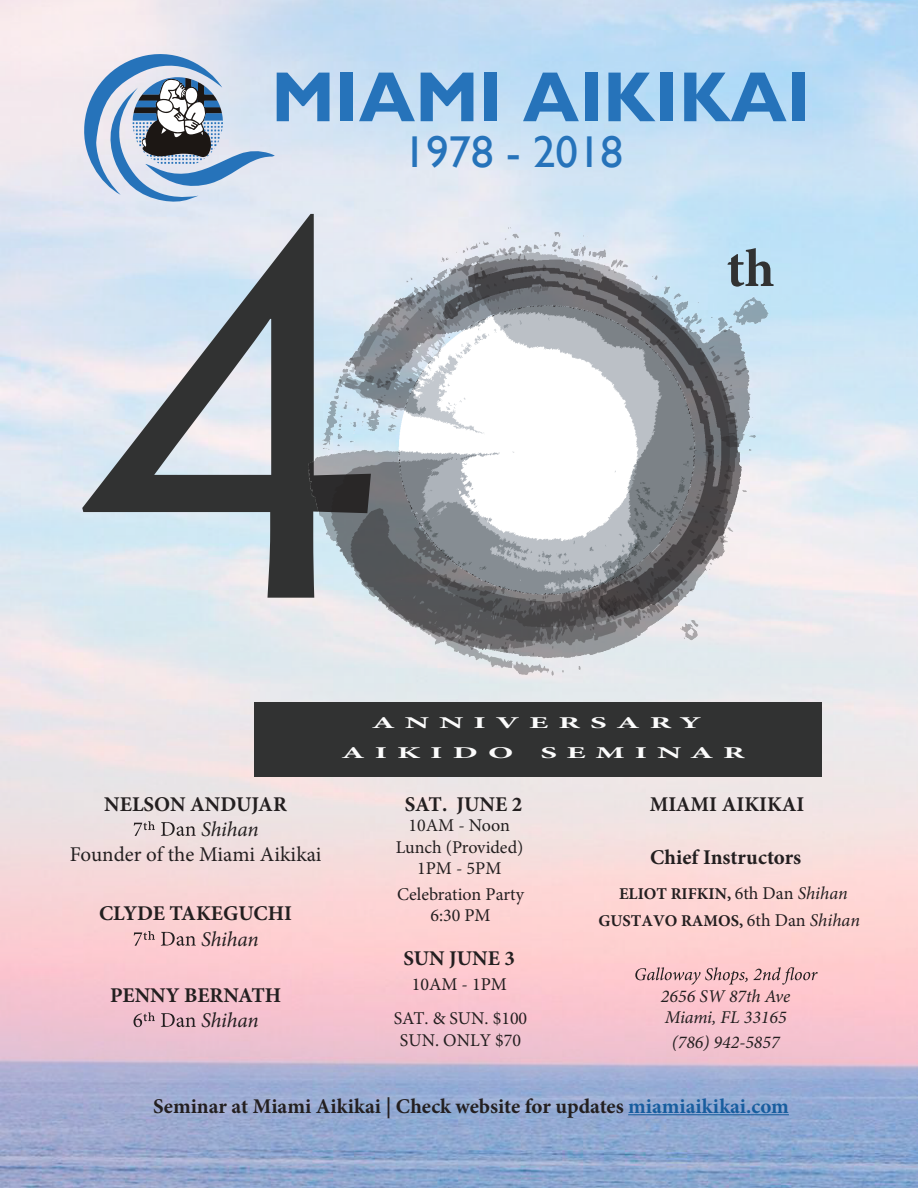
<style>
.page{position:relative;width:918px;height:1188px;background:#fff}
.page>*{position:absolute;margin:0;border:0;box-sizing:border-box;transform-origin:0 0}
.t1{font:525px "Lithos Pro";color:#313232}
.t2{font:700 71.25px "Gill Sans";color:#2673ba}
.t3{font:700 54px "Minion Pro";color:#313232}
.t4{font:44.55px "Gill Sans";color:#2673ba}
.t5{font:700 21px "Minion Pro";color:#231f20}
.t6{font:21px "Minion Pro";color:#231f20}
.t7{font:italic 21px "Minion Pro";letter-spacing:-.005em;color:#231f20}
.t8{font:18px/21.6px "Minion Pro";color:#231f20;text-align:center}
.t9{font:italic 18px/21.6px "Minion Pro";color:#231f20}
.t10{font:700 16.5px "Minion Pro";color:#231f20}
.t11{font:700 16.5px/30px "Minion Pro";letter-spacing:.3em;color:#fcfcfc;scale:2 1}
.s1{font-weight:400;font-size:18px}
.s2{font-weight:400;font-style:italic;font-size:18px}
.s3{color:#175d9e}
</style>
<div class="page">
<img style="left:0;top:0;width:918px;height:1188px">
<div style="left:254px;top:702px;width:568px;height:74px;background:#313232"></div>
<svg style="left:82px;top:49px;width:193px;height:153px;background:#a8bad0"></svg>
<svg style="left:134px;top:821px;width:62px;height:15px"></svg>
<svg style="left:134px;top:931px;width:62px;height:15px"></svg>
<svg style="left:134px;top:1012px;width:62px;height:15px"></svg>
<hr style="left:628px;top:1114px;width:161px;height:1px;background:#175d9e">
<svg style="left:635px;top:967px;width:183px;height:18px;background:#daadb1"></svg>
<img style="left:254px;top:173px;width:568px;height:529px">
<h2 class="t2" style="left:271px;top:54px;width:541px">MIAMI AIKIKAI</h2>
<h3 class="t4" style="left:404px;top:126px;width:221px">1978 - 2018</h3>
<h1 class="t1" style="left:52px;top:115px;width:373px">4</h1>
<h3 class="t3" style="left:727px;top:231px;width:50px">th</h3>
<p class="t5" style="left:104px;top:789px;width:184px">NELSON ANDUJAR</p>
<p class="t7" style="left:201px;top:815px;width:59px">Shihan</p>
<p class="t6" style="left:70px;top:840px;width:253px">Founder of the Miami Aikikai</p>
<p class="t5" style="left:99px;top:899px;width:195px">CLYDE TAKEGUCHI</p>
<p class="t7" style="left:201px;top:925px;width:59px">Shihan</p>
<p class="t5" style="left:110px;top:980px;width:173px">PENNY BERNATH</p>
<p class="t7" style="left:201px;top:1006px;width:59px">Shihan</p>
<p class="t11" style="left:342px;top:707px;width:181px;text-indent:30px">ANNIVERSARY<br>AIKIDO</p>
<p class="t11" style="left:540px;top:737px;width:104px">SEMINAR</p>
<p class="t5" style="left:405px;top:790px;width:119px">SAT. JUNE 2</p>
<p class="t8" style="left:396px;top:815px;width:129px">10AM - Noon<br>Lunch (Provided)<br>1PM - 5PM</p>
<p class="t8" style="left:397px;top:883px;width:129px">Celebration Party<br>6:30 PM</p>
<p class="t5" style="left:404px;top:943px;width:113px">SUN JUNE 3</p>
<p class="t8" style="left:394px;top:968px;width:135px;line-height:33.9px">10AM - 1PM<br>SAT. &amp; SUN. $100</p>
<p class="t8" style="left:400px;top:1029px;width:123px">SUN. ONLY $70</p>
<p class="t5" style="left:650px;top:789px;width:156px">MIAMI AIKIKAI</p>
<p class="t5" style="left:650px;top:842px;width:153px">Chief Instructors</p>
<p class="t10" style="left:619px;top:882px;width:230px">ELIOT RIFKIN, <span class="s1">6th Dan</span> <span class="s2">Shihan</span></p>
<p class="t10" style="left:599px;top:909px;width:263px">GUSTAVO RAMOS, <span class="s1">6th Dan</span> <span class="s2">Shihan</span></p>
<p class="t9" style="left:661px;top:985px;width:131px">2656 SW 87th Ave<br>Miami, FL 33165</p>
<p class="t9" style="left:672px;top:1032px;width:110px">(786) 942-5857</p>
<p class="t5" style="left:153px;top:1091px;width:637px">Seminar at Miami Aikikai | Check website for updates <span class="s3">miamiaikikai.com</span></p>
</div>
